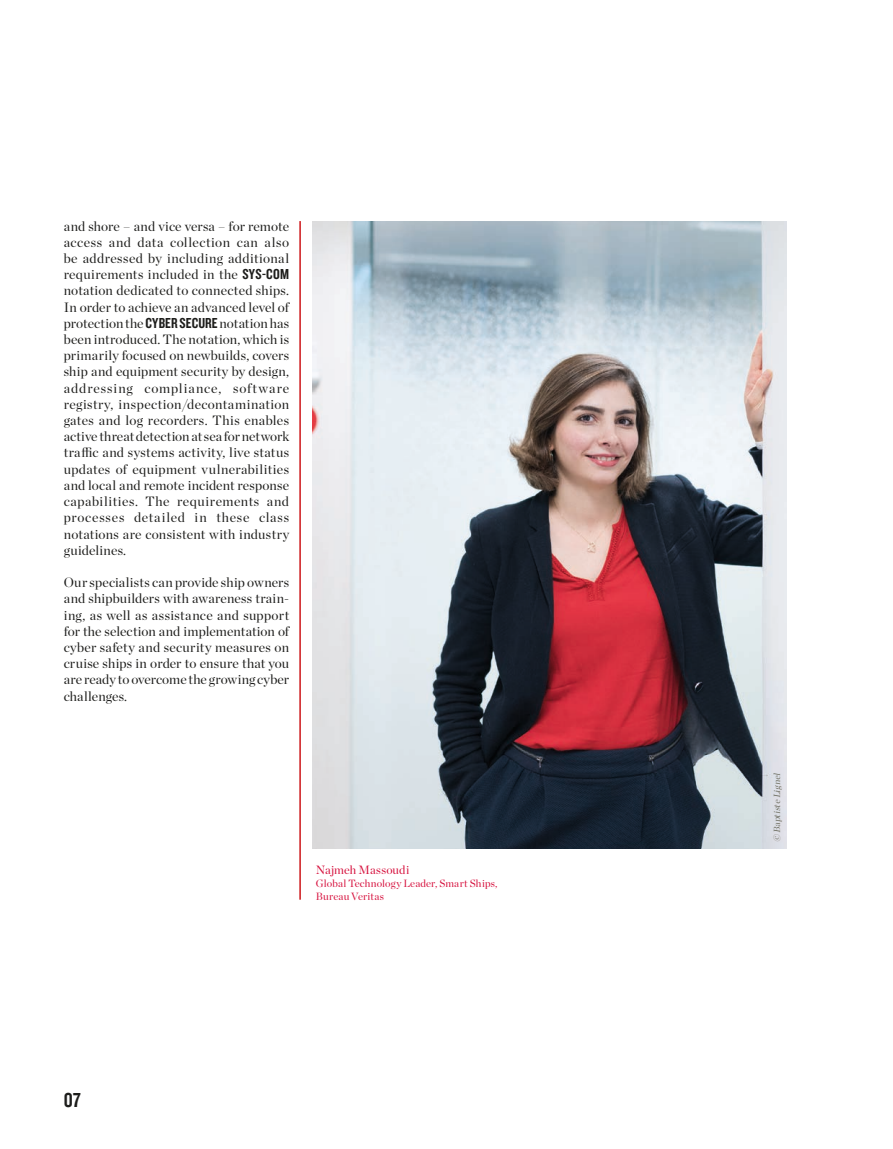
<style>
.page{position:relative;width:893px;height:1149px;background:#fff}
.page>*{position:absolute;margin:0;border:0;box-sizing:border-box;transform-origin:0 0}
.t1{font:21px "Knockout HTF49 Liteweight";color:#1d1d1b}
.t2{font:13.5px/16.2px "Chronicle Display";letter-spacing:.01em;color:#1d1d1b;text-align:justify}
.t3{font:12px "Chronicle Display";letter-spacing:.01em;color:#d60f3c}
.t4{font:10.5px/12.8px "Chronicle Display";letter-spacing:.015em;color:#d60f3c}
.t5{font:italic 9px "Chronicle Display";color:#6f6e61}
.s1{font-family:"Knockout HTF49 Liteweight";font-size:15px}
</style>
<div class="page">
<img style="left:313px;top:221px;width:474px;height:627px">
<hr style="left:299px;top:221px;width:2px;height:678px;background:#cd171a">
<p class="t2" style="left:64px;top:216px;width:227px">and shore – and vice versa – for remote access and data collection can also be addressed by including additional requirements included in the <span class="s1">SYS-COM </span>notation dedicated to connected ships.<br>In order to achieve an advanced level of protection the <span class="s1">CYBER SECURE</span> notation has been introduced. The notation, which is primarily focused on newbuilds, covers ship and equipment security by design, addressing compliance, software registry, inspection/decontamination gates and log recorders. This enables active threat detection at sea for network traffic and systems activity, live status updates of equipment vulnerabilities and local and remote incident response capabilities. The requirements and processes detailed in these class notations are consistent with industry guidelines.</p>
<p class="t2" style="left:64px;top:573px;width:227px">Our specialists can provide ship owners and shipbuilders with awareness train&shy;ing, as well as assistance and support for the selection and implementation of cyber safety and security measures on cruise ships in order to ensure that you are ready to overcome the growing cyber challenges.</p>
<p class="t3" style="left:316px;top:860px;width:95px">Najmeh Massoudi</p>
<p class="t4" style="left:316px;top:875px;width:183px">Global Technology Leader, Smart Ships,<br>Bureau Veritas</p>
<h1 class="t1" style="left:64px;top:1088px;width:19px">07</h1>
<p class="t5" style="left:770px;top:842px;width:73px;rotate:-90deg">© Baptiste Lignel</p>
</div>
